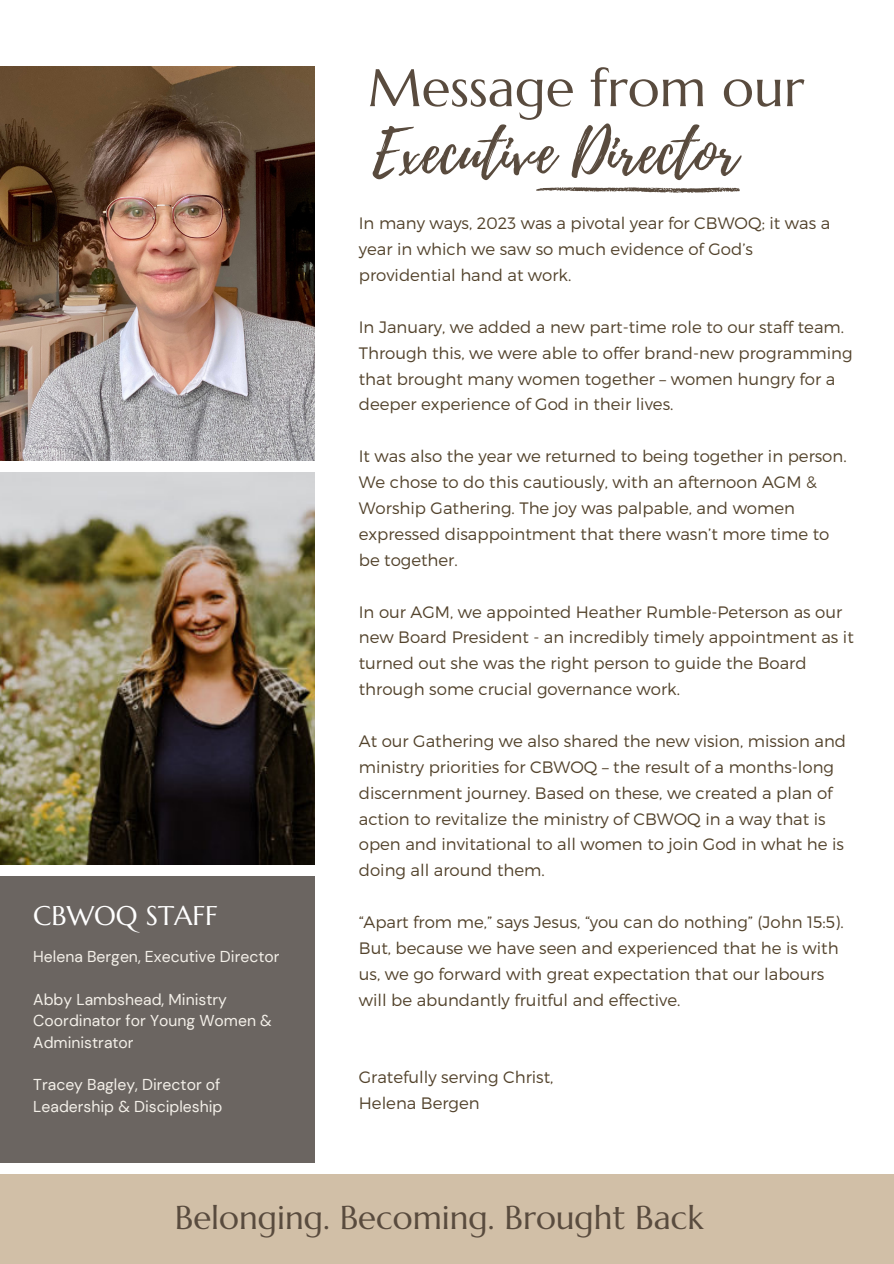
<style>
.page{position:relative;width:894px;height:1264px;background:#fff}
.page>*{position:absolute;margin:0;border:0;box-sizing:border-box;transform-origin:0 0}
.t1{font:59.1px "Playlist Script";color:#594b3e}
.t2{font:52.8px "Marcellus";color:#594b3e}
.t3{font:33px "Marcellus";color:#594b3e}
.t4{font:27px "Marcellus";color:#fff}
.t5{font:300 16.5px/25.8px "Montserrat";color:#52422b}
.t6{font:15.75px/21.3px "DM Sans";color:#f4f0e9}
</style>
<div class="page">
<svg style="left:536px;top:187px;width:203px;height:6px"></svg>
<div style="left:0;top:1174px;width:893px;height:89px;background:#d1bfa7"></div>
<img style="left:0;top:67px;width:314px;height:394px">
<img style="left:0;top:472px;width:314px;height:392px">
<div style="left:0;top:876px;width:314px;height:286px;background:#6b6561"></div>
<h3 class="t4" style="left:33px;top:899px;width:186px">CBWOQ STAFF</h3>
<p class="t6" style="left:33px;top:946px;width:248px">Helena Bergen, Executive Director</p>
<p class="t6" style="left:33px;top:988px;width:240px">Abby Lambshead, Ministry<br>Coordinator for Young Women &amp;<br>Administrator</p>
<p class="t6" style="left:33px;top:1074px;width:190px">Tracey Bagley, Director of<br>Leadership &amp; Discipleship</p>
<h2 class="t2" style="left:368px;top:55px;width:438px">Message from our</h2>
<h1 class="t1" style="left:372px;top:110px;width:366px">Executive Director</h1>
<p class="t5" style="left:359px;top:209px;width:473px">In many ways, 2023 was a pivotal year for CBWOQ; it was a year in which we saw so much evidence of God’s providential hand at work.</p>
<p class="t5" style="left:359px;top:313px;width:495px">In January, we added a new part-time role to our staff team.<br>Through this, we were able to offer brand-new programming that brought many women together – women hungry for a deeper experience of God in their lives.</p>
<p class="t5" style="left:359px;top:442px;width:489px">It was also the year we returned to being together in person.<br>We chose to do this cautiously, with an afternoon AGM &amp; Worship Gathering. The joy was palpable, and women expressed disappointment that there wasn’t more time to be together.</p>
<p class="t5" style="left:359px;top:598px;width:496px">In our AGM, we appointed Heather Rumble-Peterson as our new Board President - an incredibly timely appointment as it turned out she was the right person to guide the Board through some crucial governance work.</p>
<p class="t5" style="left:359px;top:727px;width:488px">At our Gathering we also shared the new vision, mission and ministry priorities for CBWOQ – the result of a months-long discernment journey. Based on these, we created a plan of action to revitalize the ministry of CBWOQ in a way that is open and invitational to all women to join God in what he is doing all around them.</p>
<p class="t5" style="left:359px;top:908px;width:486px">“Apart from me,” says Jesus, “you can do nothing” (John 15:5).<br>But, because we have seen and experienced that he is with us, we go forward with great expectation that our labours will be abundantly fruitful and effective.</p>
<p class="t5" style="left:359px;top:1063px;width:196px">Gratefully serving Christ,<br>Helena Bergen</p>
<h3 class="t3" style="left:175px;top:1196px;width:530px">Belonging. Becoming. Brought Back</h3>
</div>
